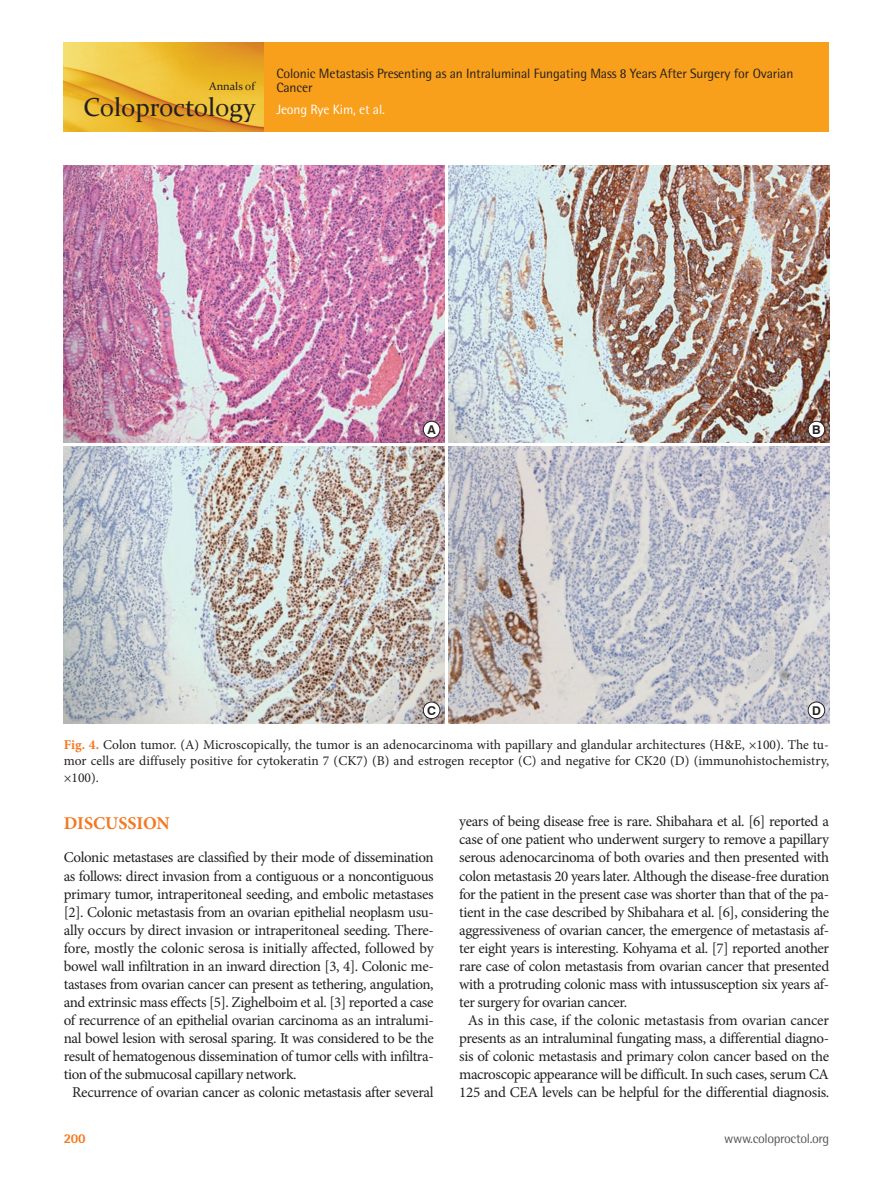
<style>
.page{position:relative;width:893px;height:1191px;background:#fff}
.page>*{position:absolute;margin:0;border:0;box-sizing:border-box;transform-origin:0 0}
.t1{font:25.95px "Constantia";color:#231f20}
.본문제목_대{font:700 18px "Minion Pro";color:#f47721}
.본문{font:15px/18px "Minion Pro";letter-spacing:-.025em;color:#231f20;text-align:justify}
.본문_앞단락0{font:15px/18px "Minion Pro";letter-spacing:-.025em;color:#231f20;text-align:justify}
.표그림설명{font:13.5px/16.2px "Minion Pro";color:#231f20;text-align:justify}
.t2{font:13.5px/13.5px "Rotis Semi Sans Std";letter-spacing:-.01em;color:#231f20}
.t3{font:13.5px "Rotis Semi Sans Std";letter-spacing:-.025em;color:#57585a}
.t4{font:13.5px "Rotis Semi Sans Std";letter-spacing:-.01em;color:#fff}
.t5{font:800 13.5px "Rotis Semi Sans Std";color:#f47721}
.t6{font:700 12.15px "Swiss 721 BT";color:#231f20}
.t7{font:11.25px "Constantia";color:#231f20}
.s1{font-weight:700;color:#f47721}
</style>
<div class="page">
<div style="left:264px;top:43px;width:565px;height:89px;background:#f89f1c"></div>
<img style="left:64px;top:43px;width:200px;height:89px">
<img style="left:64px;top:166px;width:380px;height:276px">
<img style="left:64px;top:446px;width:380px;height:277px">
<img style="left:449px;top:166px;width:380px;height:276px">
<img style="left:449px;top:446px;width:380px;height:277px">
<div style="left:423px;top:421px;width:17px;height:17px;background:#fff;border-radius:50%"></div>
<div style="left:423px;top:421px;width:17px;height:17px;border:1px solid #231f20;border-radius:50%"></div>
<div style="left:423px;top:702px;width:17px;height:16px;background:#fff;border-radius:50%"></div>
<div style="left:423px;top:702px;width:17px;height:17px;border:1px solid #231f20;border-radius:50%"></div>
<div style="left:808px;top:421px;width:17px;height:17px;background:#fff;border-radius:50%"></div>
<div style="left:808px;top:421px;width:17px;height:17px;border:1px solid #231f20;border-radius:50%"></div>
<div style="left:808px;top:702px;width:17px;height:16px;background:#fff;border-radius:50%"></div>
<div style="left:808px;top:702px;width:17px;height:17px;border:1px solid #231f20;border-radius:50%"></div>
<p class="t7" style="left:209px;top:79px;width:47px">Annals of</p>
<p class="t1" style="left:83px;top:90px;width:174px">Coloproctology</p>
<p class="t2" style="left:276px;top:67px;width:518px">Colonic Metastasis Presenting as an Intraluminal Fungating Mass 8 Years After Surgery for Ovarian<br>Cancer</p>
<p class="t4" style="left:276px;top:101px;width:110px">Jeong Rye Kim, et al.</p>
<p class="t6" style="left:427px;top:422px;width:10px">A</p>
<p class="t6" style="left:427px;top:703px;width:10px">C</p>
<p class="t6" style="left:812px;top:422px;width:10px">B</p>
<p class="t6" style="left:812px;top:703px;width:10px">D</p>
<p class="표그림설명" style="left:64px;top:736px;width:767px"><span class="s1">Fig. 4.</span> Colon tumor. (A) Microscopically, the tumor is an adenocarcinoma with papillary and glandular architectures (H&amp;E, ×100). The tu&shy;mor cells are diffusely positive for cytokeratin 7 (CK7) (B) and estrogen receptor (C) and negative for CK20 (D) (immunohistochemistry, ×100).</p>
<p class="본문제목_대" style="left:64px;top:810px;width:108px">DISCUSSION</p>
<p class="본문_앞단락0" style="left:64px;top:848px;width:371px">Colonic metastases are classified by their mode of dissemination as follows: direct invasion from a contiguous or a noncontiguous primary tumor, intraperitoneal seeding, and embolic metastases [2]. Colonic metastasis from an ovarian epithelial neoplasm usu&shy;ally occurs by direct invasion or intraperitoneal seeding. There&shy;fore, mostly the colonic serosa is initially affected, followed by bowel wall infiltration in an inward direction [3, 4]. Colonic me&shy;tastases from ovarian cancer can present as tethering, angulation, and extrinsic mass effects [5]. Zighelboim et al. [3] reported a case of recurrence of an epithelial ovarian carcinoma as an intralumi&shy;nal bowel lesion with serosal sparing. It was considered to be the result of hematogenous dissemination of tumor cells with infiltra&shy;tion of the submucosal capillary network.</p>
<p class="본문" style="left:72px;top:1082px;width:363px">Recurrence of ovarian cancer as colonic metastasis after several</p>
<p class="본문" style="left:459px;top:812px;width:372px">years of being disease free is rare. Shibahara et al. [6] reported a case of one patient who underwent surgery to remove a papillary serous adenocarcinoma of both ovaries and then presented with colon metastasis 20 years later. Although the disease-free duration for the patient in the present case was shorter than that of the pa&shy;tient in the case described by Shibahara et al. [6], considering the aggressiveness of ovarian cancer, the emergence of metastasis af&shy;ter eight years is interesting. Kohyama et al. [7] reported another rare case of colon metastasis from ovarian cancer that presented with a protruding colonic mass with intussusception six years af&shy;ter surgery for ovarian cancer.</p>
<p class="본문" style="left:459px;top:1010px;width:371px;text-align:center">As in this case, if the colonic metastasis from ovarian cancer presents as an intraluminal fungating mass, a differential diagno&shy;sis of colonic metastasis and primary colon cancer based on the macroscopic appearance will be difficult. In such cases, serum CA 125 and CEA levels can be helpful for the differential diagnosis.</p>
<p class="t5" style="left:64px;top:1129px;width:23px">200</p>
<p class="t3" style="left:724px;top:1130px;width:106px">www.coloproctol.org</p>
</div>
